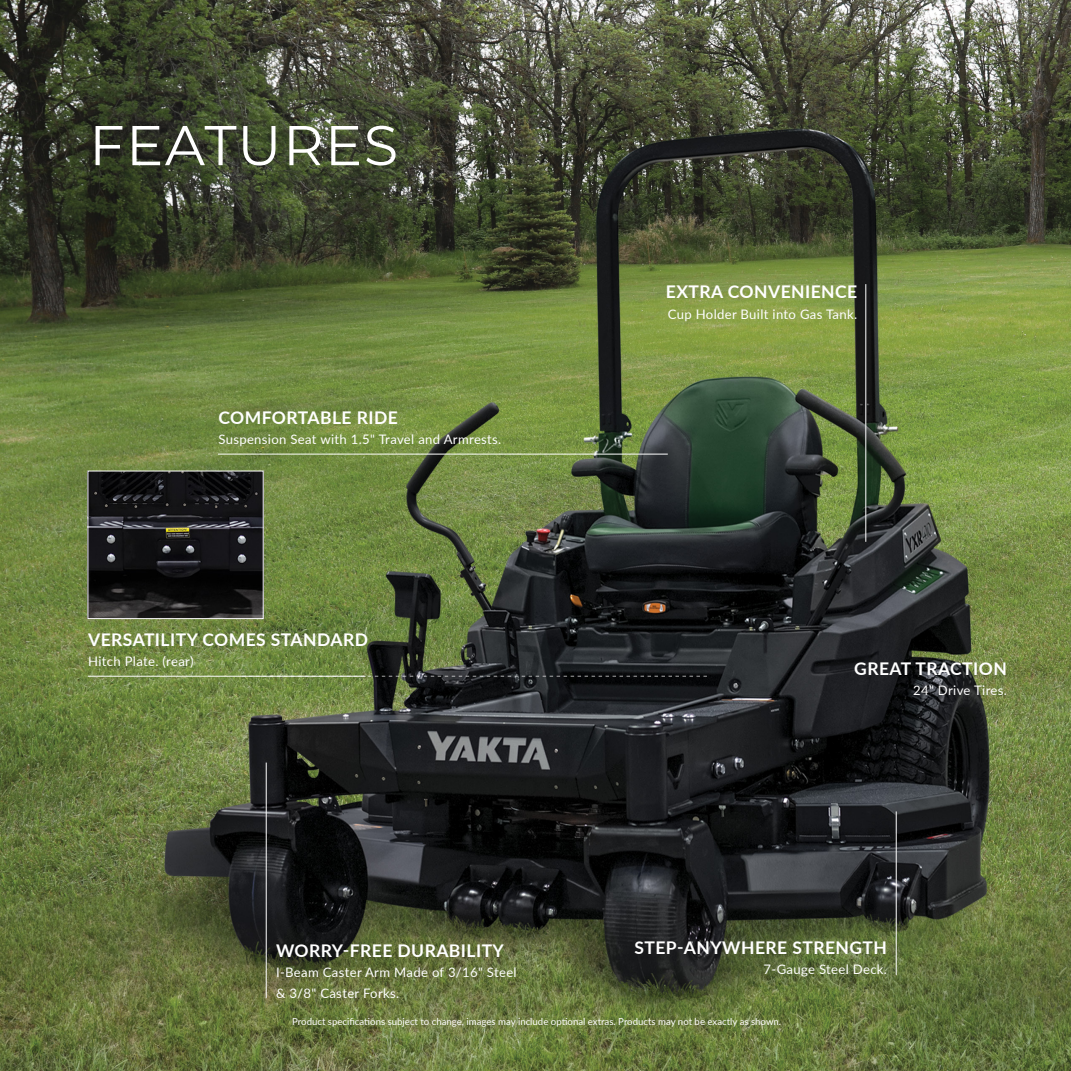
<style>
.page{position:relative;width:1071px;height:1071px;background:#fff}
.page>*{position:absolute;margin:0;border:0;box-sizing:border-box;transform-origin:0 0}
.t1{font:56px "Montserrat";letter-spacing:.025em;color:#fff}
.t2{font:700 17.5px "Lato";letter-spacing:.025em;color:#fff}
.t3{font:13.12px/20.7px "Lato";letter-spacing:.025em;color:#fff}
.t4{font:9.62px "Lato";color:#fff}
</style>
<div class="page">
<img style="left:0;top:0;width:1071px;height:1071px">
<hr style="left:896px;top:811px;width:1px;height:164px;background:#fff">
<hr style="left:865px;top:284px;width:1px;height:258px;background:#fff">
<hr style="left:218px;top:454px;width:450px;height:1px;background:#fff">
<hr style="left:88px;top:676px;width:278px;height:1px;background:#fff">
<svg style="left:242px;top:676px;width:465px;height:1px"></svg>
<hr style="left:266px;top:763px;width:1px;height:235px;background:#fff">
<img style="left:90px;top:473px;width:171px;height:144px">
<h1 class="t1" style="left:89px;top:107px;width:311px">FEATURES</h1>
<h2 class="t2" style="left:218px;top:404px;width:181px">COMFORTABLE RIDE</h2>
<p class="t3" style="left:218px;top:429px;width:285px">Suspension Seat with 1.5" Travel and Armrests.</p>
<h2 class="t2" style="left:88px;top:626px;width:281px">VERSATILITY COMES STANDARD</h2>
<p class="t3" style="left:88px;top:651px;width:107px">Hitch Plate. (rear)</p>
<h2 class="t2" style="left:276px;top:937px;width:229px">WORRY-FREE DURABILITY</h2>
<p class="t3" style="left:276px;top:962px;width:242px">I-Beam Caster Arm Made of 3/16" Steel &amp; 3/8" Caster Forks.</p>
<h2 class="t2" style="left:666px;top:279px;width:193px">EXTRA CONVENIENCE</h2>
<p class="t3" style="left:668px;top:303px;width:191px">Cup Holder Built into Gas Tank.</p>
<h2 class="t2" style="left:854px;top:655px;width:154px">GREAT TRACTION</h2>
<p class="t3" style="left:913px;top:680px;width:95px">24" Drive Tires.</p>
<h2 class="t2" style="left:635px;top:934px;width:254px">STEP-ANYWHERE STRENGTH</h2>
<p class="t3" style="left:764px;top:959px;width:125px">7-Gauge Steel Deck.</p>
<p class="t4" style="left:292px;top:1014px;width:490px">Product specifications subject to change, images may include optional extras. Products may not be exactly as shown.</p>
</div>
